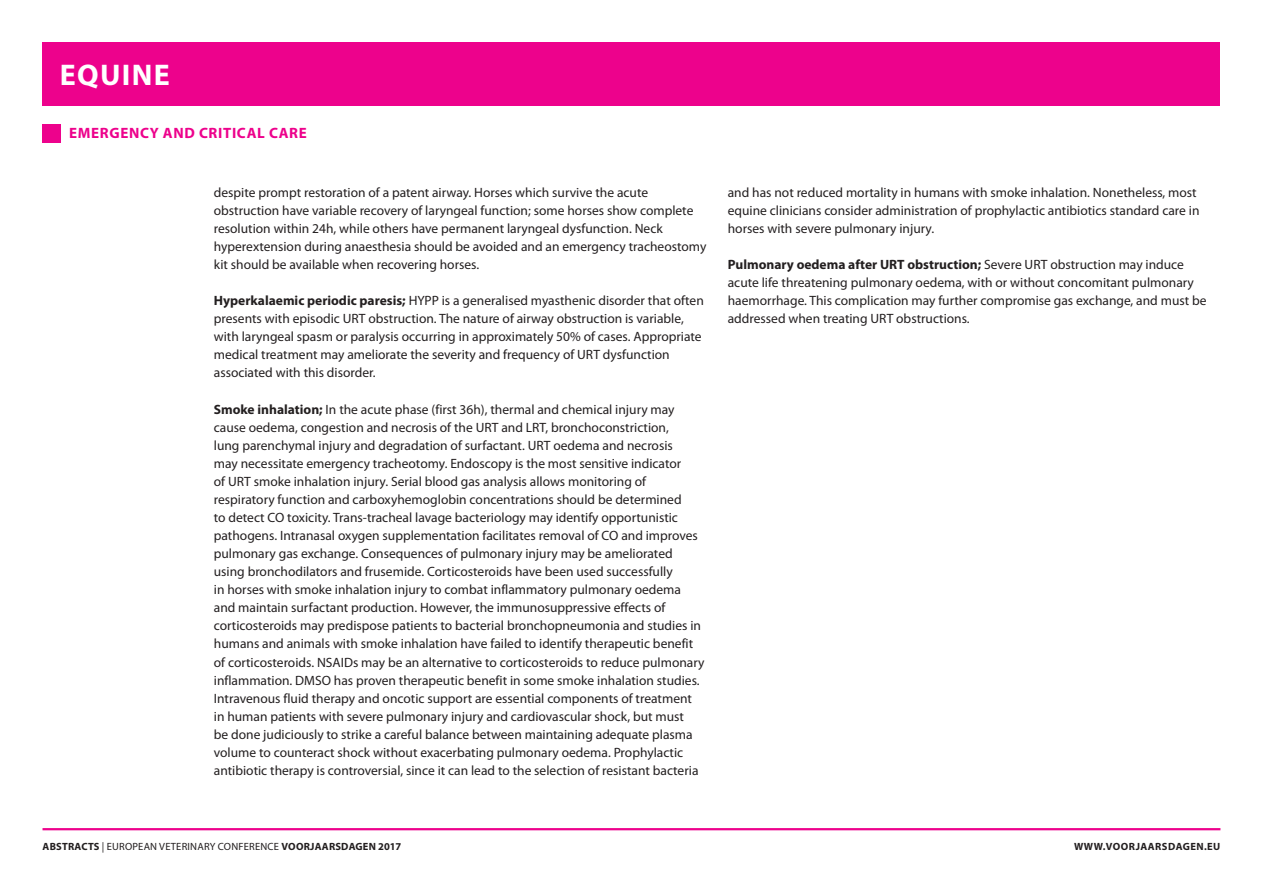
<style>
.page{position:relative;width:1263px;height:893px;background:#fff}
.page>*{position:absolute;margin:0;border:0;box-sizing:border-box;transform-origin:0 0}
.t1{font:700 30px "Myriad Pro";letter-spacing:.045em;color:#fff}
.t2{font:700 15px "Myriad Pro";letter-spacing:.045em;color:#ed028c}
._01_Platte_tekst{font:13.5px/18px "Myriad Pro";color:#231f20}
.t3{font:10.5px "Myriad Pro";letter-spacing:.02em;color:#231f20}
.t4{font:700 10.5px "Myriad Pro";letter-spacing:.045em;color:#231f20}
.s1{font-weight:700}
</style>
<div class="page">
<div style="left:43px;top:43px;width:1177px;height:63px;background:#ed028c"></div>
<hr style="left:43px;top:828px;width:1177px;height:2px;background:#ed028c">
<div style="left:43px;top:124px;width:18px;height:18px;background:#ed028c"></div>
<hr style="left:1262px;top:43px;width:1px;height:31px;background:#ed028c">
<h1 class="t1" style="left:60px;top:58px;width:112px">EQUINE</h1>
<p class="t2" style="left:69px;top:125px;width:239px">EMERGENCY AND CRITICAL CARE</p>
<p class="_01_Platte_tekst" style="left:214px;top:183px;width:494px">despite prompt restoration of a patent airway. Horses which survive the acute obstruction have variable recovery of laryngeal function; some horses show complete resolution within 24h, while others have permanent laryngeal dysfunction. Neck hyperextension during anaesthesia should be avoided and an emergency tracheostomy kit should be available when recovering horses.</p>
<p class="_01_Platte_tekst" style="left:214px;top:292px;width:491px"><span class="s1">Hyperkalaemic periodic paresis;</span> HYPP is a generalised myasthenic disorder that often presents with episodic URT obstruction. The nature of airway obstruction is variable, with laryngeal spasm or paralysis occurring in approximately 50% of cases. Appropriate medical treatment may ameliorate the severity and frequency of URT dysfunction associated with this disorder.</p>
<p class="_01_Platte_tekst" style="left:214px;top:400px;width:492px"><span class="s1">Smoke inhalation;</span> In the acute phase (first 36h), thermal and chemical injury may cause oedema, congestion and necrosis of the URT and LRT, bronchoconstriction,<br>lung parenchymal injury and degradation of surfactant. URT oedema and necrosis<br>may necessitate emergency tracheotomy. Endoscopy is the most sensitive indicator<br>of URT smoke inhalation injury. Serial blood gas analysis allows monitoring of respiratory function and carboxyhemoglobin concentrations should be determined<br>to detect CO toxicity. Trans-tracheal lavage bacteriology may identify opportunistic pathogens. Intranasal oxygen supplementation facilitates removal of CO and improves pulmonary gas exchange. Consequences of pulmonary injury may be ameliorated using bronchodilators and frusemide. Corticosteroids have been used successfully<br>in horses with smoke inhalation injury to combat inflammatory pulmonary oedema and maintain surfactant production. However, the immunosuppressive effects of corticosteroids may predispose patients to bacterial bronchopneumonia and studies in humans and animals with smoke inhalation have failed to identify therapeutic benefit of corticosteroids. NSAIDs may be an alternative to corticosteroids to reduce pulmonary inflammation. DMSO has proven therapeutic benefit in some smoke inhalation studies.<br>Intravenous fluid therapy and oncotic support are essential components of treatment in human patients with severe pulmonary injury and cardiovascular shock, but must<br>be done judiciously to strike a careful balance between maintaining adequate plasma volume to counteract shock without exacerbating pulmonary oedema. Prophylactic antibiotic therapy is controversial, since it can lead to the selection of resistant bacteria</p>
<p class="_01_Platte_tekst" style="left:728px;top:183px;width:473px">and has not reduced mortality in humans with smoke inhalation. Nonetheless, most equine clinicians consider administration of prophylactic antibiotics standard care in horses with severe pulmonary injury.</p>
<p class="_01_Platte_tekst" style="left:728px;top:256px;width:480px"><span class="s1">Pulmonary oedema after URT obstruction;</span> Severe URT obstruction may induce acute life threatening pulmonary oedema, with or without concomitant pulmonary haemorrhage. This complication may further compromise gas exchange, and must be addressed when treating URT obstructions.</p>
<p class="t3" style="left:43px;top:841px;width:360px"><span class="s1">ABSTRACTS</span> | EUROPEAN VETERINARY CONFERENCE <span class="s1">VOORJAARSDAGEN 2017</span></p>
<p class="t4" style="left:1074px;top:841px;width:148px">WWW.VOORJAARSDAGEN.EU</p>
</div>
